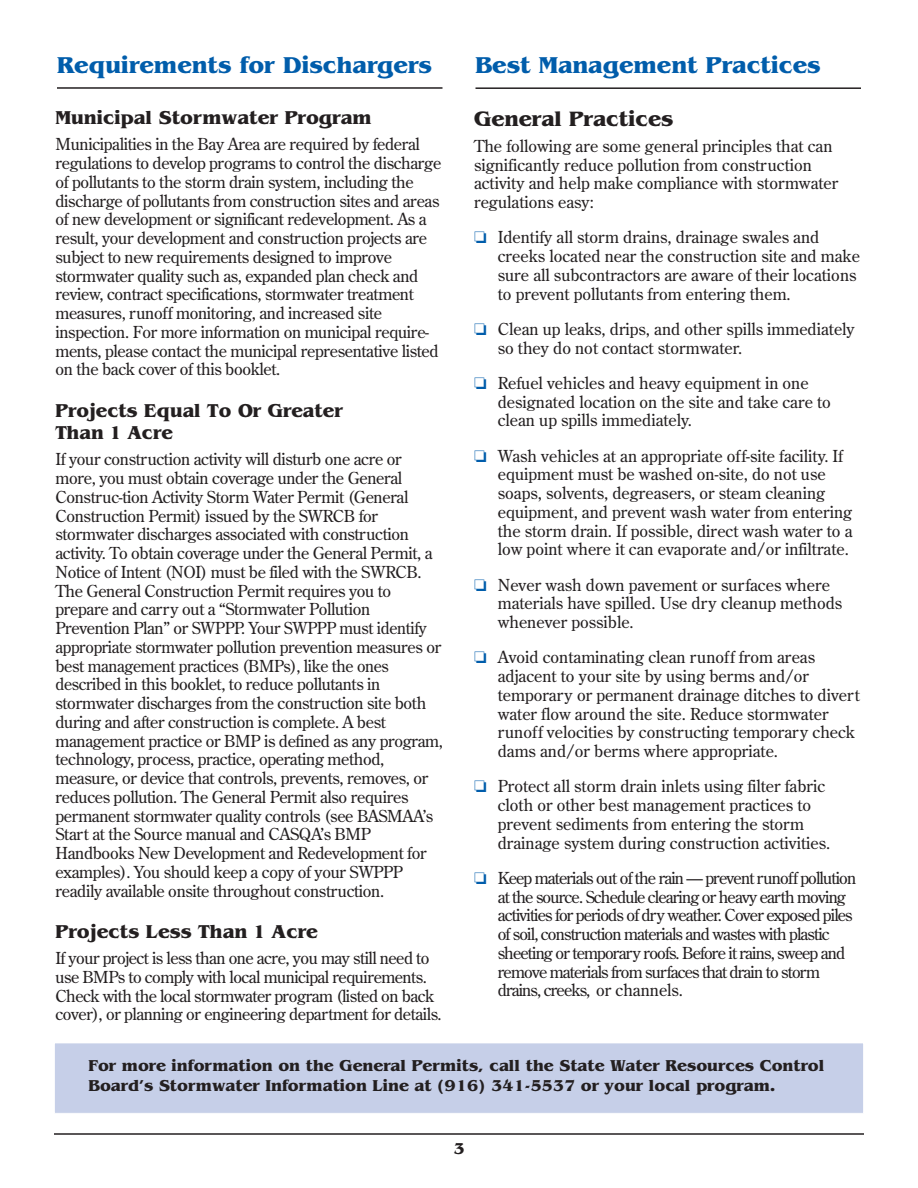
<style>
.page{position:relative;width:918px;height:1188px;background:#fff}
.page>*{position:absolute;margin:0;border:0;box-sizing:border-box;transform-origin:0 0}
.t1{font:700 24px "Benguiat";color:#015dab}
.t2{font:700 21.75px "Benguiat";color:#231f20}
.t3{font:700 19.5px/22.5px "Benguiat";color:#231f20}
.t4{font:16.5px/18.8px "Century Old Style";letter-spacing:-.02em;color:#231f20}
.t5{font:16.5px/18.8px "Century Old Style";color:#231f20}
.t6{font:16.5px/18.8px "Century Old Style";letter-spacing:-.05em;color:#231f20}
.t7{font:700 16.5px/19.8px "Benguiat";color:#231f20}
.s1{color:#015dab}
</style>
<div class="page">
<div style="left:54px;top:1043px;width:810px;height:70px;background:#c6cfe8"></div>
<div style="left:54px;top:1042px;width:810px;height:72px;border:1px solid #fff"></div>
<hr style="left:54px;top:1133px;width:810px;height:2px;background:#231f20">
<hr style="left:476px;top:87px;width:385px;height:2px;background:#231f20">
<hr style="left:57px;top:87px;width:385px;height:2px;background:#231f20">
<h1 class="t1" style="left:57px;top:51px;width:377px">Requirements for Dischargers</h1>
<h1 class="t1" style="left:476px;top:51px;width:347px">Best Management Practices</h1>
<p class="t3" style="left:56px;top:106px;width:318px">Municipal Stormwater Program</p>
<p class="t4" style="left:56px;top:135px;width:387px">Municipalities in the Bay Area are required by federal regulations to develop programs to control the discharge of pollutants to the storm drain system, including the discharge of pollutants from construction sites and areas of new development or significant redevelopment. As a result, your development and construction projects are subject to new requirements designed to improve stormwater quality such as, expanded plan check and review, contract specifications, stormwater treatment measures, runoff monitoring, and increased site inspection. For more information on municipal require&shy;ments, please contact the municipal representative listed on the back cover of this booklet.</p>
<p class="t3" style="left:56px;top:399px;width:289px">Projects Equal To Or Greater<br>Than 1 Acre</p>
<p class="t4" style="left:55px;top:450px;width:389px">If your construction activity will disturb one acre or more, you must obtain coverage under the General Construc-tion Activity Storm Water Permit (General Construction Permit) issued by the SWRCB for stormwater discharges associated with construction activity. To obtain coverage under the General Permit, a Notice of Intent (NOI) must be filed with the SWRCB.<br>The General Construction Permit requires you to prepare and carry out a “Stormwater Pollution Prevention Plan” or SWPPP. Your SWPPP must identify appropriate stormwater pollution prevention measures or best management practices (BMPs), like the ones described in this booklet, to reduce pollutants in stormwater discharges from the construction site both during and after construction is complete. A best management practice or BMP is defined as any program, technology, process, practice, operating method, measure, or device that controls, prevents, removes, or reduces pollution. The General Permit also requires permanent stormwater quality controls (see BASMAA’s Start at the Source manual and CASQA’s BMP Handbooks New Development and Redevelopment for examples). You should keep a copy of your SWPPP readily available onsite throughout construction.</p>
<p class="t3" style="left:56px;top:920px;width:264px">Projects Less Than 1 Acre</p>
<p class="t4" style="left:55px;top:949px;width:388px">If your project is less than one acre, you may still need to use BMPs to comply with local municipal requirements.<br>Check with the local stormwater program (listed on back cover), or planning or engineering department for details.</p>
<h2 class="t2" style="left:474px;top:105px;width:201px">General Practices</h2>
<p class="t5" style="left:474px;top:137px;width:366px">The following are some general principles that can significantly reduce pollution from construction activity and help make compliance with stormwater regulations easy:</p>
<p class="t5" style="left:498px;top:228px;width:364px;text-indent:-24px"><span class="s1">❏</span> Identify all storm drains, drainage swales and creeks located near the construction site and make sure all subcontractors are aware of their locations to prevent pollutants from entering them.</p>
<p class="t5" style="left:498px;top:320px;width:359px;text-indent:-24px"><span class="s1">❏</span> Clean up leaks, drips, and other spills immediately so they do not contact stormwater.</p>
<p class="t5" style="left:498px;top:374px;width:335px;text-indent:-24px"><span class="s1">❏</span> Refuel vehicles and heavy equipment in one designated location on the site and take care to clean up spills immediately.</p>
<p class="t5" style="left:498px;top:447px;width:356px;text-indent:-24px"><span class="s1">❏</span> Wash vehicles at an appropriate off-site facility. If equipment must be washed on-site, do not use soaps, solvents, degreasers, or steam cleaning equipment, and prevent wash water from entering the storm drain. If possible, direct wash water to a low point where it can evaporate and/or infiltrate.</p>
<p class="t5" style="left:498px;top:576px;width:346px;text-indent:-24px"><span class="s1">❏</span> Never wash down pavement or surfaces where materials have spilled. Use dry cleanup methods whenever possible.</p>
<p class="t5" style="left:498px;top:648px;width:364px;text-indent:-24px"><span class="s1">❏</span> Avoid contaminating clean runoff from areas adjacent to your site by using berms and/or temporary or permanent drainage ditches to divert water flow around the site. Reduce stormwater runoff velocities by constructing temporary check dams and/or berms where appropriate.</p>
<p class="t5" style="left:498px;top:777px;width:334px;text-indent:-24px"><span class="s1">❏</span> Protect all storm drain inlets using filter fabric cloth or other best management practices to prevent sediments from entering the storm drainage system during construction activities.</p>
<p class="t6" style="left:498px;top:869px;width:360px;text-indent:-24px"><span class="s1">❏</span> Keep materials out of the rain — prevent runoff pollution at the source. Schedule clearing or heavy earth moving activities for periods of dry weather. Cover exposed piles of soil, construction materials and wastes with plastic sheeting or temporary roofs. Before it rains, sweep and remove materials from surfaces that drain to storm drains, creeks, or channels.</p>
<p class="t7" style="left:89px;top:1055px;width:737px">For more information on the General Permits, call the State Water Resources Control<br>Board’s Stormwater Information Line at (916) 341-5537 or your local program.</p>
<p class="t7" style="left:453px;top:1138px;width:13px">3</p>
</div>
